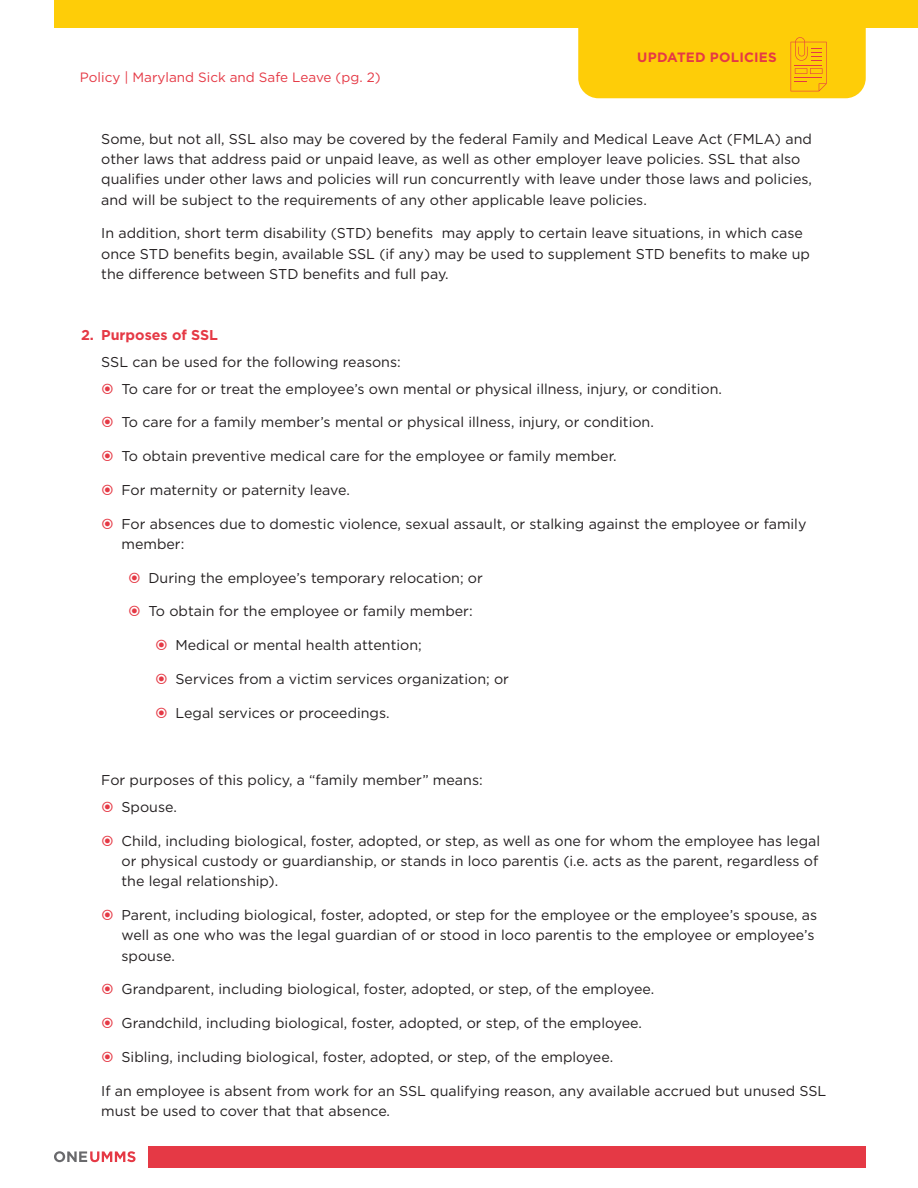
<style>
.page{position:relative;width:918px;height:1188px;background:#fff}
.page>*{position:absolute;margin:0;border:0;box-sizing:border-box;transform-origin:0 0}
.Policy__SubNumber_Bo{font:14.25px/20.2px "Gotham";color:#231f20}
.t1{font:700 14.25px "Gotham";color:#e53945}
.Page_Head__section_t{font:13.5px "Gotham";color:#e53945}
.t2{font:700 13.5px "Gotham";letter-spacing:.015em;color:#e53945}
</style>
<div class="page">
<div style="left:148px;top:1146px;width:718px;height:21px;background:#e53945"></div>
<svg style="left:54px;top:1151px;width:82px;height:11px"></svg>
<div style="left:578px;top:6px;width:288px;height:92px;background:#fecd08;border-radius:20px"></div>
<div style="left:54px;top:0;width:864px;height:28px;background:#fecd08"></div>
<svg style="left:791px;top:37px;width:36px;height:54px"></svg>
<p class="Page_Head__section_t" style="left:80px;top:69px;width:302px">Policy | Maryland Sick and Safe Leave (pg. 2)</p>
<p class="t2" style="left:637px;top:48px;width:141px">UPDATED POLICIES</p>
<p class="Policy__SubNumber_Bo" style="left:101px;top:128px;width:712px">Some, but not all, SSL also may be covered by the federal Family and Medical Leave Act (FMLA) and other laws that address paid or unpaid leave, as well as other employer leave policies. SSL that also qualifies under other laws and policies will run concurrently with leave under those laws and policies, and will be subject to the requirements of any other applicable leave policies.</p>
<p class="Policy__SubNumber_Bo" style="left:101px;top:223px;width:710px">In addition, short term disability (STD) benefits may apply to certain leave situations, in which case once STD benefits begin, available SSL (if any) may be used to supplement STD benefits to make up the difference between STD benefits and full pay.</p>
<p class="t1" style="left:81px;top:325px;width:139px">2. Purposes of SSL</p>
<p class="Policy__SubNumber_Bo" style="left:101px;top:351px;width:301px">SSL can be used for the following reasons:</p>
<p class="Policy__SubNumber_Bo" style="left:122px;top:378px;width:602px">To care for or treat the employee’s own mental or physical illness, injury, or condition.</p>
<p class="Policy__SubNumber_Bo" style="left:122px;top:412px;width:534px">To care for a family member’s mental or physical illness, injury, or condition.</p>
<p class="Policy__SubNumber_Bo" style="left:122px;top:446px;width:497px">To obtain preventive medical care for the employee or family member.</p>
<p class="Policy__SubNumber_Bo" style="left:122px;top:479px;width:230px">For maternity or paternity leave.</p>
<p class="Policy__SubNumber_Bo" style="left:122px;top:513px;width:686px">For absences due to domestic violence, sexual assault, or stalking against the employee or family member:</p>
<p class="Policy__SubNumber_Bo" style="left:148px;top:567px;width:336px">During the employee’s temporary relocation; or</p>
<p class="Policy__SubNumber_Bo" style="left:148px;top:601px;width:326px">To obtain for the employee or family member:</p>
<p class="Policy__SubNumber_Bo" style="left:176px;top:635px;width:248px">Medical or mental health attention;</p>
<p class="Policy__SubNumber_Bo" style="left:176px;top:668px;width:335px">Services from a victim services organization; or</p>
<p class="Policy__SubNumber_Bo" style="left:176px;top:702px;width:216px">Legal services or proceedings.</p>
<p class="Policy__SubNumber_Bo" style="left:101px;top:770px;width:383px">For purposes of this policy, a “family member” means:</p>
<p class="Policy__SubNumber_Bo" style="left:122px;top:797px;width:57px">Spouse.</p>
<p class="Policy__SubNumber_Bo" style="left:122px;top:830px;width:700px">Child, including biological, foster, adopted, or step, as well as one for whom the employee has legal or physical custody or guardianship, or stands in loco parentis (i.e. acts as the parent, regardless of the legal relationship).</p>
<p class="Policy__SubNumber_Bo" style="left:122px;top:905px;width:697px">Parent, including biological, foster, adopted, or step for the employee or the employee’s spouse, as well as one who was the legal guardian of or stood in loco parentis to the employee or employee’s spouse.</p>
<p class="Policy__SubNumber_Bo" style="left:122px;top:979px;width:534px">Grandparent, including biological, foster, adopted, or step, of the employee.</p>
<p class="Policy__SubNumber_Bo" style="left:122px;top:1013px;width:522px">Grandchild, including biological, foster, adopted, or step, of the employee.</p>
<p class="Policy__SubNumber_Bo" style="left:122px;top:1046px;width:493px">Sibling, including biological, foster, adopted, or step, of the employee.</p>
<p class="Policy__SubNumber_Bo" style="left:101px;top:1080px;width:727px">If an employee is absent from work for an SSL qualifying reason, any available accrued but unused SSL must be used to cover that that absence.</p>
</div>
